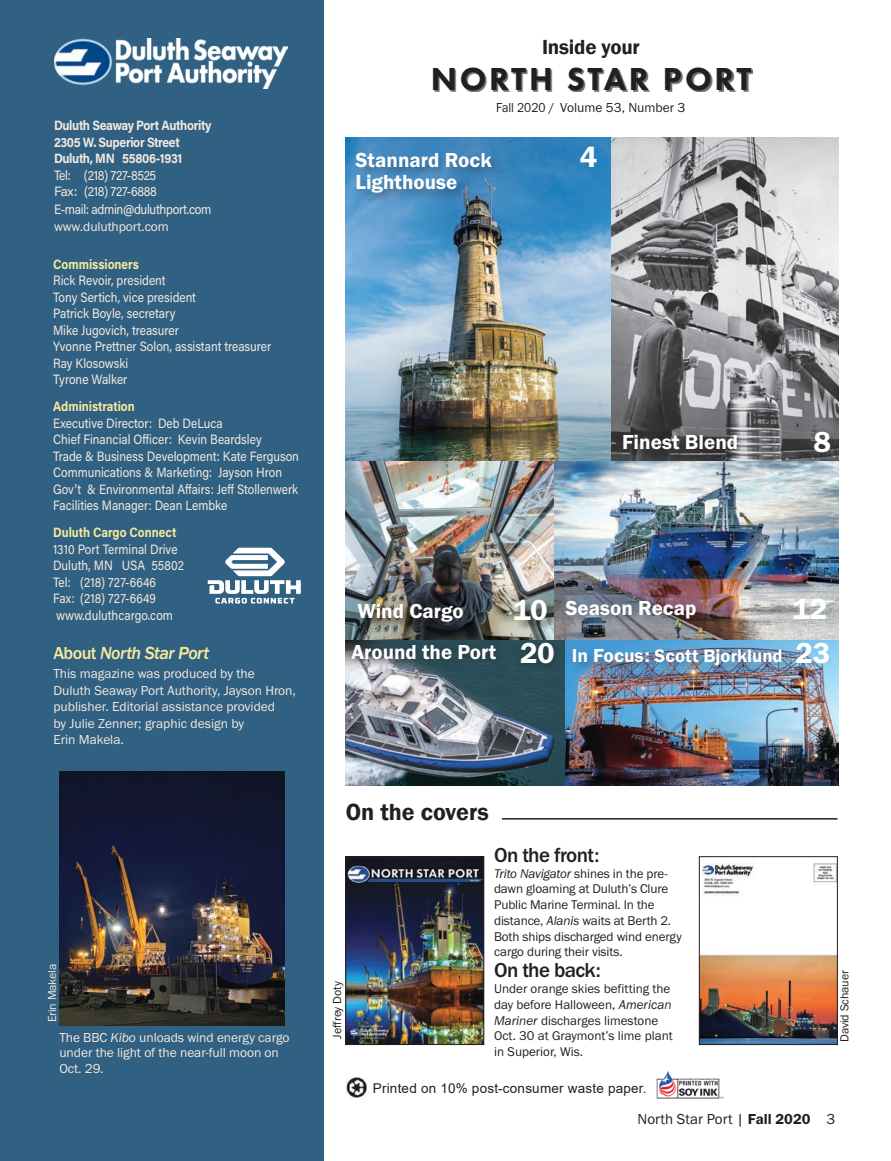
<style>
.page{position:relative;width:891px;height:1161px;background:#fff}
.page>*{position:absolute;margin:0;border:0;box-sizing:border-box;transform-origin:0 0}
.t1{font:800 33px "Futura PT";letter-spacing:.08em;color:#231f20}
.breefs_hed{font:30px "Franklin Gothic URW Dem";letter-spacing:-.01em;color:#fff}
.t2{font:600 24px "Franklin Gothic";color:#231f20}
.breefs_hed-2{font:21px "Franklin Gothic URW Dem";color:#fff}
.bylines{font:500 21px "Franklin Gothic URW";letter-spacing:-.03em;color:#231f20}
.bylines-2{font:600 21px "Franklin Gothic";letter-spacing:-.01em;color:#231f20}
.cutlines{font:500 21px "Franklin Gothic URW";letter-spacing:-.03em;color:#231f20}
.breefs_hed-3{font:18.75px "Franklin Gothic URW Dem";color:#fff}
.t3{font:italic 500 18px "Franklin Gothic";letter-spacing:-.03em;color:#f8ea9d}
.t4{font:15px "Franklin Gothic URW Boo";color:#231f20}
.t5{font:13.5px "Acumin Pro";color:#f5e9df;scale:.88 1}
.bylines-3{font:13.5px/16.5px "Franklin Gothic URW Boo";letter-spacing:-.005em;color:#f5e9df}
.t6{font:700 13.5px "Acumin Pro";letter-spacing:-.03em;color:#f5e9df;scale:.9 1}
.t7{font:700 13.5px "Acumin Pro";color:#f8ea9d;scale:.88 1}
.t8{font:13.5px "Arial";letter-spacing:.015em;color:#231f20}
.t9{font:13.5px "Acumin Pro";letter-spacing:-.03em;color:#f5e9df;scale:.9 1}
.t10{font:13.5px "Franklin Gothic URW Boo";color:#231f20;scale:.9 1}
.t11{font:13.5px "Acumin Pro";letter-spacing:-.025em;color:#f5e9df;scale:.9 1}
.t12{font:13.5px "Acumin Pro";letter-spacing:-.03em;color:#f5e9df}
.bylines-4{font:13.2px/15.8px "Franklin Gothic URW Boo";letter-spacing:-.01em;color:#231f20}
.bylines-5{font:12px "Franklin Gothic URW Boo";letter-spacing:-.01em;color:#231f20}
.bylines-6{font:12px "Franklin Gothic URW Boo";letter-spacing:-.01em;color:#f5e9df}
.s1{font-family:"Franklin Gothic URW";font-style:normal}
.s2{font-family:"Franklin Gothic URW Boo Ita"}
.s3{font-size:19.5px}
.s4{font-family:"Franklin Gothic URW Dem"}
</style>
<div class="page">
<img style="left:345px;top:640px;width:220px;height:145px">
<img style="left:346px;top:138px;width:492px;height:502px">
<div style="left:0;top:0;width:324px;height:1161px;background:#306182"></div>
<img style="left:347px;top:858px;width:135px;height:185px">
<div style="left:345px;top:856px;width:139px;height:189px;border:1px solid #231f20"></div>
<img style="left:701px;top:863px;width:135px;height:180px">
<div style="left:699px;top:856px;width:139px;height:189px;border:1px solid #231f20"></div>
<hr style="left:502px;top:818px;width:336px;height:2px;background:#231f20">
<svg style="left:208px;top:548px;width:93px;height:56px"></svg>
<img style="left:565px;top:638px;width:273px;height:147px">
<div style="left:514px;top:635px;width:48px;height:37px;background:#231f20;opacity:.5"></div>
<div style="left:809px;top:425px;width:29px;height:36px;background:#231f20;opacity:.5"></div>
<div style="left:353px;top:150px;width:150px;height:56px;background:#231f20;opacity:.35"></div>
<div style="left:345px;top:637px;width:159px;height:30px;background:#231f20;opacity:.5"></div>
<div style="left:570px;top:646px;width:224px;height:32px;background:#231f20;opacity:.35"></div>
<div style="left:617px;top:427px;width:129px;height:30px;background:#231f20;opacity:.5"></div>
<div style="left:563px;top:597px;width:145px;height:33px;background:#231f20;opacity:.35"></div>
<img style="left:346px;top:1077px;width:21px;height:22px">
<img style="left:656px;top:1071px;width:68px;height:28px">
<div style="left:358px;top:602px;width:117px;height:31px;background:#231f20;opacity:.5"></div>
<div style="left:513px;top:599px;width:45px;height:33px;background:#231f20;opacity:.5"></div>
<img style="left:54px;top:38px;width:234px;height:50px">
<div style="left:435px;top:69px;width:318px;height:23px;background:#231f20;opacity:.65"></div>
<img style="left:59px;top:771px;width:226px;height:254px">
<p class="t6" style="left:54px;top:116px;width:177px">Duluth Seaway Port Authority</p>
<p class="t6" style="left:54px;top:132px;width:141px">2305 W. Superior Street</p>
<p class="t6" style="left:54px;top:149px;width:144px">Duluth, MN 55806-1931</p>
<p class="t11" style="left:54px;top:166px;width:115px">Tel: (218) 727-8525</p>
<p class="t12" style="left:54px;top:182px;width:104px">Fax: (218) 727-6888</p>
<p class="t9" style="left:54px;top:200px;width:176px">E-mail: admin@duluthport.com</p>
<p class="bylines-3" style="left:54px;top:218px;width:116px">www.duluthport.com</p>
<p class="t7" style="left:53px;top:254px;width:99px">Commissioners</p>
<p class="t5" style="left:53px;top:271px;width:129px">Rick Revoir, president</p>
<p class="t5" style="left:53px;top:288px;width:164px">Tony Sertich, vice president</p>
<p class="t5" style="left:53px;top:304px;width:141px">Patrick Boyle, secretary</p>
<p class="t5" style="left:53px;top:321px;width:145px">Mike Jugovich, treasurer</p>
<p class="t5" style="left:53px;top:337px;width:249px">Yvonne Prettner Solon, assistant treasurer</p>
<p class="t5" style="left:53px;top:354px;width:87px">Ray Klosowski</p>
<p class="t5" style="left:53px;top:370px;width:86px">Tyrone Walker</p>
<p class="t7" style="left:53px;top:397px;width:94px">Administration</p>
<p class="t5" style="left:53px;top:414px;width:194px">Executive Director: Deb DeLuca</p>
<p class="t5" style="left:53px;top:430px;width:239px">Chief Financial Officer: Kevin Beardsley</p>
<p class="t5" style="left:53px;top:447px;width:281px">Trade &amp; Business Development: Kate Ferguson</p>
<p class="t5" style="left:53px;top:463px;width:262px">Communications &amp; Marketing: Jayson Hron</p>
<p class="t5" style="left:53px;top:480px;width:280px">Gov’t &amp; Environmental Affairs: Jeff Stollenwerk</p>
<p class="t5" style="left:53px;top:496px;width:200px">Facilities Manager: Dean Lembke</p>
<p class="t7" style="left:53px;top:523px;width:142px">Duluth Cargo Connect</p>
<p class="t5" style="left:53px;top:540px;width:143px">1310 Port Terminal Drive</p>
<p class="t5" style="left:53px;top:556px;width:150px">Duluth, MN USA 55802</p>
<p class="t5" style="left:53px;top:573px;width:119px">Tel: (218) 727-6646</p>
<p class="t5" style="left:53px;top:589px;width:118px">Fax: (218) 727-6649</p>
<p class="t5" style="left:56px;top:606px;width:134px">www.duluthcargo.com</p>
<p class="t3" style="left:53px;top:642px;width:157px"><span class="s1">About</span> North Star Port</p>
<p class="bylines-3" style="left:53px;top:665px;width:244px">This magazine was produced by the Duluth Seaway Port Authority, Jayson Hron, publisher. Editorial assistance provided<br>by Julie Zenner; graphic design by<br>Erin Makela.</p>
<p class="bylines-6" style="left:45px;top:1022px;width:60px;rotate:-90deg">Erin Makela</p>
<p class="bylines-3" style="left:59px;top:1029px;width:231px;line-height:15.8px">The BBC <span class="s2">Kibo</span> unloads wind energy cargo under the light of the near-full moon on<br>Oct. 29.</p>
<p class="bylines-2" style="left:542px;top:34px;width:99px">Inside your</p>
<p class="t1" style="left:431px;top:58px;width:322px">NORTH STAR PORT</p>
<p class="t10" style="left:496px;top:99px;width:212px">Fall 2020 / Volume 53, Number 3</p>
<p class="breefs_hed-2" style="left:356px;top:147px;width:138px">Stannard Rock</p>
<p class="breefs_hed-2" style="left:356px;top:170px;width:103px">Lighthouse</p>
<p class="breefs_hed" style="left:580px;top:138px;width:19px">4</p>
<p class="breefs_hed-2" style="left:622px;top:429px;width:118px">Finest Blend</p>
<p class="breefs_hed" style="left:813px;top:423px;width:19px">8</p>
<p class="breefs_hed-2" style="left:357px;top:598px;width:108px">Wind Cargo</p>
<p class="breefs_hed" style="left:513px;top:592px;width:36px">10</p>
<p class="breefs_hed-2" style="left:565px;top:595px;width:133px">Season Recap</p>
<p class="breefs_hed" style="left:793px;top:591px;width:36px">12</p>
<p class="breefs_hed" style="left:520px;top:634px;width:36px">20</p>
<p class="breefs_hed-2" style="left:352px;top:639px;width:146px">Around the Port</p>
<p class="breefs_hed-3" style="left:572px;top:644px;width:212px"><span class="s3">In Focus:</span> Scott Bjorklund</p>
<p class="breefs_hed" style="left:795px;top:634px;width:36px">23</p>
<p class="t2" style="left:346px;top:797px;width:145px">On the covers</p>
<p class="bylines" style="left:494px;top:842px;width:107px">On the front:</p>
<p class="bylines-4" style="left:494px;top:865px;width:189px"><span class="s2">Trito Navigator</span> shines in the pre&shy;dawn gloaming at Duluth’s Clure<br>Public Marine Terminal. In the distance, <span class="s2">Alanis</span> waits at Berth 2.<br>Both ships discharged wind energy cargo during their visits.</p>
<p class="cutlines" style="left:494px;top:957px;width:108px">On the back:</p>
<p class="bylines-4" style="left:494px;top:981px;width:179px;text-align:justify">Under orange skies befitting the day before Halloween, <span class="s2">American Mariner</span> discharges limestone</p>
<p class="bylines-4" style="left:494px;top:1028px;width:180px">Oct. 30 at Graymont’s lime plant</p>
<p class="bylines-4" style="left:494px;top:1044px;width:91px">in Superior, Wis.</p>
<p class="bylines-5" style="left:330px;top:1039px;width:59px;rotate:-90deg">Jeffrey Doty</p>
<p class="bylines-5" style="left:837px;top:1042px;width:73px;rotate:-90deg">David Schauer</p>
<p class="t8" style="left:373px;top:1079px;width:275px">Printed on 10% post-consumer waste paper.</p>
<p class="t4" style="left:638px;top:1110px;width:199px">North Star Port | <span class="s4">Fall 2020</span> 3</p>
</div>
